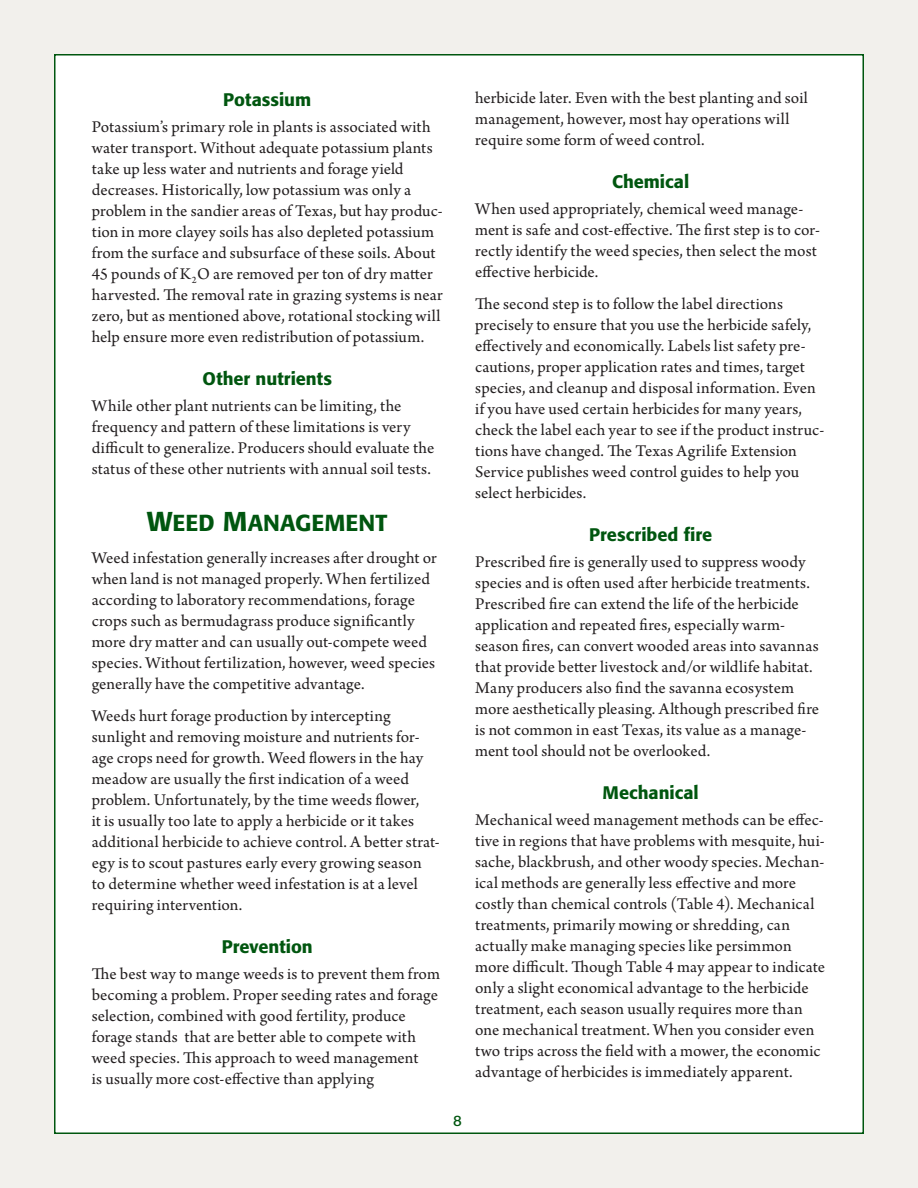
<style>
.page{position:relative;width:918px;height:1188px;background:#f2f0ec}
.page>*{position:absolute;margin:0;border:0;box-sizing:border-box;transform-origin:0 0}
.heading1{font:22.95px "Formata Medium SC850";letter-spacing:.005em;color:#00560f}
.heading2{font:500 18px "Formata";color:#00560f}
.body_text{font:17.25px/21px "Arno Pro";letter-spacing:.005em;color:#231f20}
.t1{font:15px "Formata";color:#00560f}
.s1{font-size:27px}
</style>
<div class="page">
<div style="left:54px;top:54px;width:810px;height:1080px;background:#fff;border:2px solid #00560f"></div>
<p class="heading2" style="left:223px;top:89px;width:89px">Potassium</p>
<p class="body_text" style="left:92px;top:118px;width:353px">Potassium’s primary role in plants is associated with water transport. Without adequate potassium plants take up less water and nutrients and forage yield decreases. Historically, low potassium was only a problem in the sandier areas of Texas, but hay produc&shy;tion in more clayey soils has also depleted potassium from the surface and subsurface of these soils. About 45 pounds of K<sub>2</sub>O are removed per ton of dry matter harvested. The removal rate in grazing systems is near zero, but as mentioned above, rotational stocking will help ensure more even redistribution of potassium.</p>
<p class="heading2" style="left:203px;top:368px;width:131px">Other nutrients</p>
<p class="body_text" style="left:92px;top:397px;width:344px">While other plant nutrients can be limiting, the frequency and pattern of these limitations is very difficult to generalize. Producers should evaluate the status of these other nutrients with annual soil tests.</p>
<p class="heading1" style="left:147px;top:509px;width:242px"><span class="s1">W</span>EED <span class="s1">M</span>ANAGEMENT</p>
<p class="body_text" style="left:92px;top:549px;width:347px">Weed infestation generally increases after drought or when land is not managed properly. When fertilized according to laboratory recommendations, forage crops such as bermudagrass produce significantly more dry matter and can usually out-compete weed species. Without fertilization, however, weed species generally have the competitive advantage.</p>
<p class="body_text" style="left:92px;top:706px;width:350px">Weeds hurt forage production by intercepting sunlight and removing moisture and nutrients for&shy;age crops need for growth. Weed flowers in the hay meadow are usually the first indication of a weed problem. Unfortunately, by the time weeds flower,<br>it is usually too late to apply a herbicide or it takes additional herbicide to achieve control. A better strat&shy;egy is to scout pastures early every growing season<br>to determine whether weed infestation is at a level requiring intervention.</p>
<p class="heading2" style="left:222px;top:935px;width:92px">Prevention</p>
<p class="body_text" style="left:92px;top:964px;width:350px">The best way to mange weeds is to prevent them from becoming a problem. Proper seeding rates and forage selection, combined with good fertility, produce forage stands that are better able to compete with weed species. This approach to weed management<br>is usually more cost-effective than applying</p>
<p class="t1" style="left:453px;top:1112px;width:10px">8</p>
<p class="body_text" style="left:475px;top:89px;width:334px">herbicide later. Even with the best planting and soil management, however, most hay operations will require some form of weed control.</p>
<p class="heading2" style="left:612px;top:171px;width:79px">Chemical</p>
<p class="body_text" style="left:475px;top:200px;width:346px">When used appropriately, chemical weed manage&shy;ment is safe and cost-effective. The first step is to cor&shy;rectly identify the weed species, then select the most effective herbicide.</p>
<p class="body_text" style="left:475px;top:295px;width:351px">The second step is to follow the label directions precisely to ensure that you use the herbicide safely, effectively and economically. Labels list safety pre&shy;cautions, proper application rates and times, target species, and cleanup and disposal information. Even if you have used certain herbicides for many years, check the label each year to see if the product instruc&shy;tions have changed. The Texas Agrilife Extension Service publishes weed control guides to help you select herbicides.</p>
<p class="heading2" style="left:589px;top:523px;width:124px">Prescribed fire</p>
<p class="body_text" style="left:475px;top:553px;width:346px">Prescribed fire is generally used to suppress woody species and is often used after herbicide treatments.<br>Prescribed fire can extend the life of the herbicide application and repeated fires, especially warm&shy;season fires, can convert wooded areas into savannas that provide better livestock and/or wildlife habitat.<br>Many producers also find the savanna ecosystem more aesthetically pleasing. Although prescribed fire is not common in east Texas, its value as a manage&shy;ment tool should not be overlooked.</p>
<p class="heading2" style="left:603px;top:781px;width:98px">Mechanical</p>
<p class="body_text" style="left:475px;top:811px;width:351px">Mechanical weed management methods can be effec&shy;tive in regions that have problems with mesquite, hui&shy;sache, blackbrush, and other woody species. Mechan&shy;ical methods are generally less effective and more costly than chemical controls (Table 4). Mechanical treatments, primarily mowing or shredding, can actually make managing species like persimmon more difficult. Though Table 4 may appear to indicate only a slight economical advantage to the herbicide treatment, each season usually requires more than one mechanical treatment. When you consider even two trips across the field with a mower, the economic advantage of herbicides is immediately apparent.</p>
</div>
